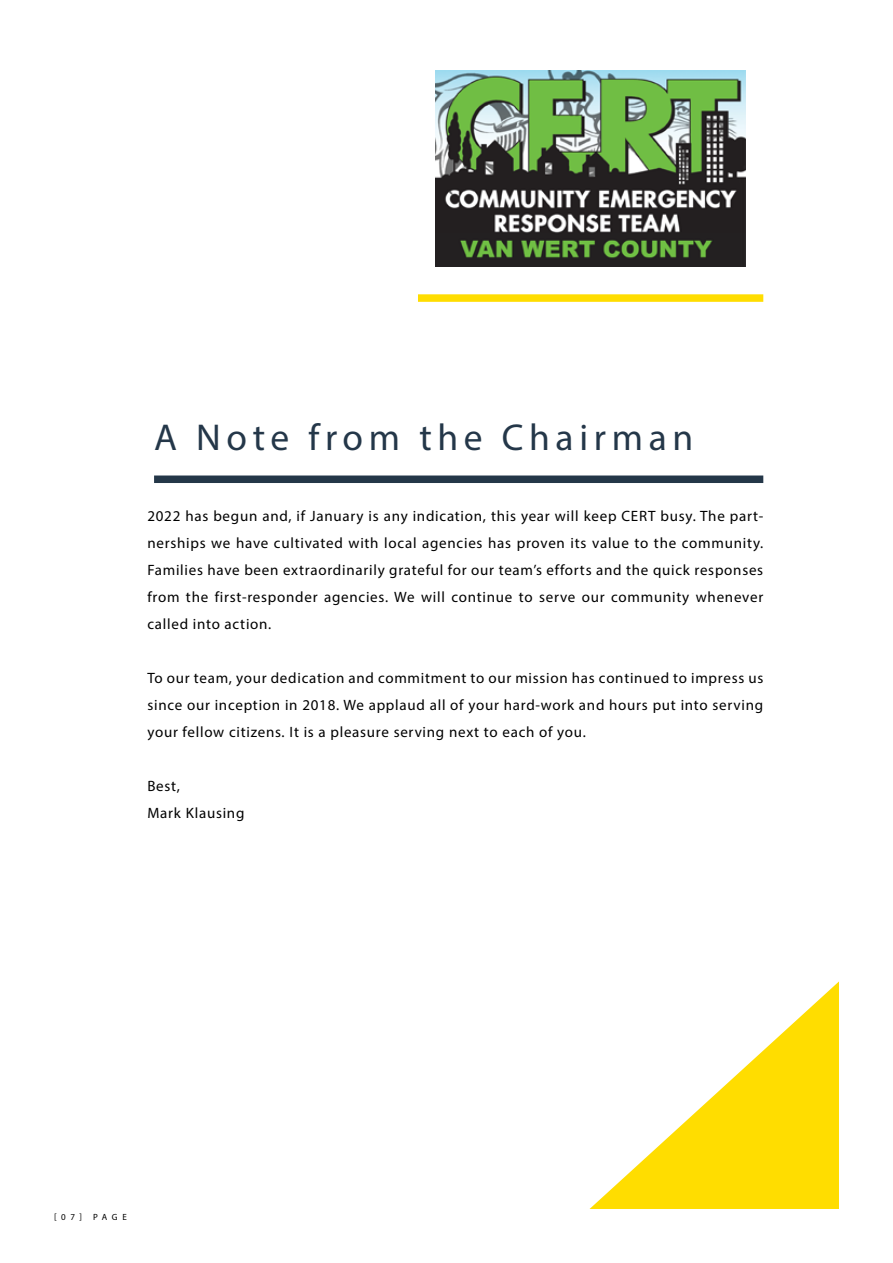
<style>
.page{position:relative;width:893px;height:1263px;background:#fff}
.page>*{position:absolute;margin:0;border:0;box-sizing:border-box;transform-origin:0 0}
.t1{font:37.5px "Myriad Pro";letter-spacing:.15em;color:#243749}
.t2{font:15px/27px "Myriad Pro";letter-spacing:.05em;color:#000;text-align:justify}
.t3{font:9px "Myriad Pro";letter-spacing:.5em;color:#000}
</style>
<div class="page">
<div style="left:154px;top:475px;width:609px;height:8px;background:#243748"></div>
<div style="left:418px;top:294px;width:345px;height:8px;background:#fd0"></div>
<svg style="left:589px;top:981px;width:250px;height:228px"></svg>
<img style="left:435px;top:71px;width:311px;height:195px">
<h1 class="t1" style="left:154px;top:414px;width:541px">A Note from the Chairman</h1>
<p class="t2" style="left:147px;top:502px;width:617px">2022 has begun and, if January is any indication, this year will keep CERT busy. The part&shy;nerships we have cultivated with local agencies has proven its value to the community.<br>Families have been extraordinarily grateful for our team’s efforts and the quick responses from the first-responder agencies. We will continue to serve our community whenever called into action.</p>
<p class="t2" style="left:147px;top:664px;width:617px">To our team, your dedication and commitment to our mission has continued to impress us since our inception in 2018. We applaud all of your hard-work and hours put into serving your fellow citizens. It is a pleasure serving next to each of you.</p>
<p class="t2" style="left:147px;top:772px;width:99px">Best,<br>Mark Klausing</p>
<p class="t3" style="left:54px;top:1211px;width:74px">[07] PAGE</p>
</div>
